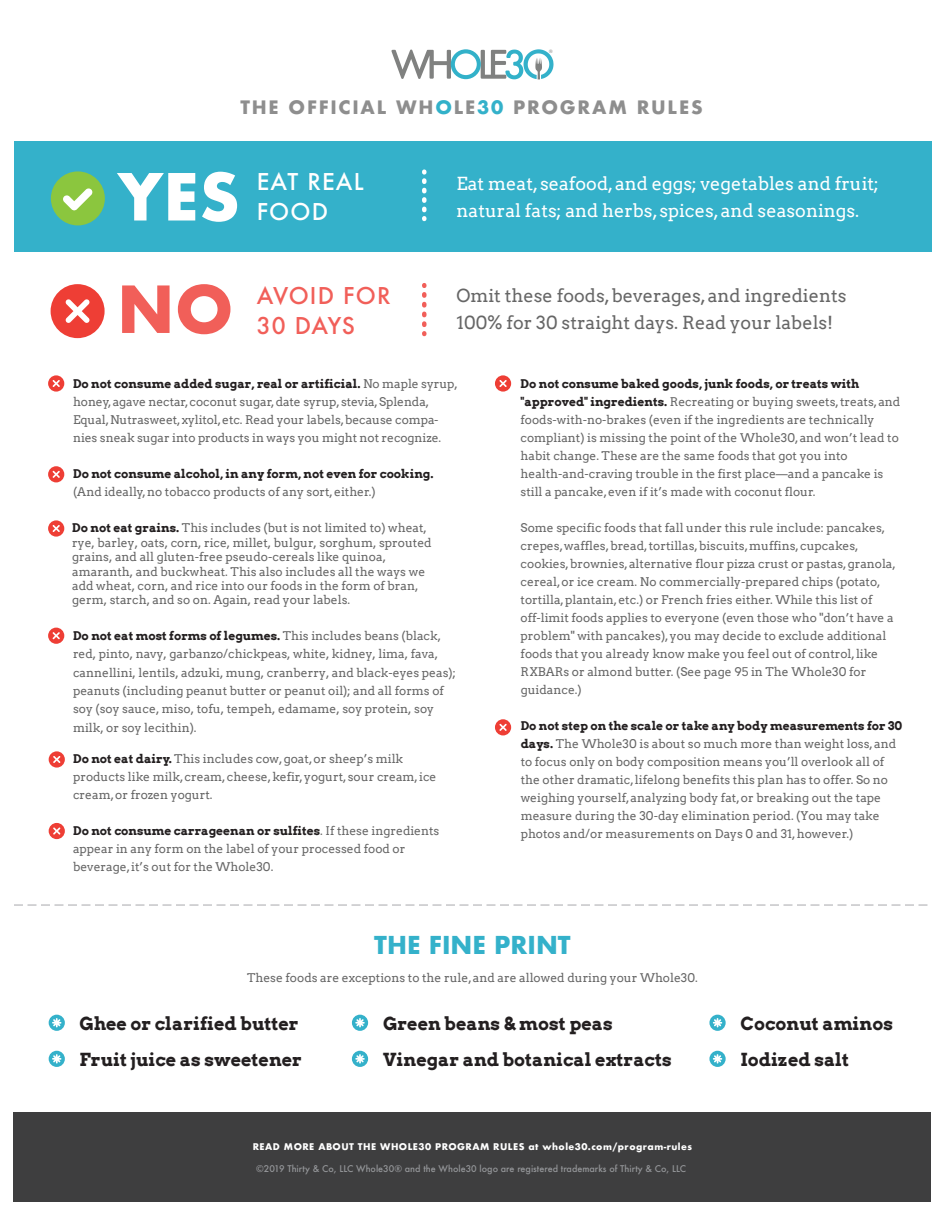
<style>
.page{position:relative;width:945px;height:1215px;background:#fff}
.page>*{position:absolute;margin:0;border:0;box-sizing:border-box;transform-origin:0 0}
.t1{font:700 63px "Futura";color:#fff}
.t2{font:700 63px "Futura";color:#f15f59}
.t3{font:700 24px "Futura";color:#34b1ca}
.t4{font:500 22.5px/30px "Futura";letter-spacing:.04em;color:#f15f59}
.t5{font:500 22.5px/30px "Futura";letter-spacing:.05em;color:#fff}
.t6{font:700 18px/36px "Arvo";color:#231f20}
.t7{font:18px/27px "Arvo";color:#fff}
.t8{font:18px/27px "Arvo";color:#666}
.t9{font:700 18px "Futura";letter-spacing:.1em;color:#8e8e8e}
.t10{font:12px/18px "Arvo";color:#666}
.t11{font:700 12px "Arvo";color:#231f20}
.t12{font:500 9px "Futura";color:#939598}
.t13{font:700 9px "Futura";letter-spacing:.05em;color:#fff}
.t14{font:4.5px "Century Gothic";color:#828281}
.s1{color:#32b1c9}
.s2{color:#34b1ca}
.s3{font-weight:700;color:#231f20}
</style>
<div class="page">
<div style="left:14px;top:1112px;width:918px;height:90px;background:#3e3e3f"></div>
<svg style="left:392px;top:49px;width:162px;height:30px"></svg>
<div style="left:14px;top:141px;width:918px;height:110px;background:#34b1ca"></div>
<svg style="left:422px;top:180px;width:5px;height:39px"></svg>
<svg style="left:51px;top:171px;width:54px;height:54px"></svg>
<svg style="left:422px;top:294px;width:5px;height:40px"></svg>
<svg style="left:51px;top:284px;width:54px;height:54px"></svg>
<svg style="left:495px;top:375px;width:16px;height:17px"></svg>
<svg style="left:495px;top:719px;width:16px;height:16px"></svg>
<svg style="left:48px;top:375px;width:16px;height:17px"></svg>
<svg style="left:49px;top:751px;width:16px;height:17px"></svg>
<svg style="left:49px;top:823px;width:16px;height:16px"></svg>
<svg style="left:48px;top:466px;width:16px;height:16px"></svg>
<svg style="left:48px;top:520px;width:16px;height:17px"></svg>
<svg style="left:48px;top:628px;width:16px;height:16px"></svg>
<svg style="left:14px;top:905px;width:914px;height:1px"></svg>
<svg style="left:49px;top:1015px;width:16px;height:16px"></svg>
<svg style="left:49px;top:1051px;width:16px;height:16px"></svg>
<svg style="left:352px;top:1015px;width:16px;height:16px"></svg>
<svg style="left:352px;top:1051px;width:16px;height:16px"></svg>
<svg style="left:709px;top:1015px;width:17px;height:16px"></svg>
<svg style="left:709px;top:1051px;width:17px;height:16px"></svg>
<p class="t14" style="left:549px;top:49px;width:5px">®</p>
<h3 class="t9" style="left:240px;top:95px;width:464px">THE OFFICIAL WH<span class="s1">O</span>LE<span class="s2">30</span> PROGRAM RULES</h3>
<h1 class="t1" style="left:118px;top:155px;width:124px">YES</h1>
<h3 class="t5" style="left:257px;top:166px;width:108px">EAT REAL<br>FOOD</h3>
<h3 class="t7" style="left:456px;top:170px;width:424px">Eat meat, seafood, and eggs; vegetables and fruit; natural fats; and herbs, spices, and seasonings.</h3>
<h1 class="t2" style="left:117px;top:268px;width:118px">NO</h1>
<h3 class="t4" style="left:257px;top:280px;width:135px">AVOID FOR<br>30 DAYS</h3>
<h3 class="t8" style="left:456px;top:282px;width:391px">Omit these foods, beverages, and ingredients<br>100% for 30 straight days. Read your labels!</h3>
<p class="t10" style="left:73px;top:375px;width:386px"><span class="s3">Do not consume added sugar, real or artificial.</span> No maple syrup, honey, agave nectar, coconut sugar, date syrup, stevia, Splenda, Equal, Nutrasweet, xylitol, etc. Read your labels, because compa&shy;nies sneak sugar into products in ways you might not recognize.</p>
<p class="t11" style="left:73px;top:467px;width:362px">Do not consume alcohol, in any form, not even for cooking.</p>
<p class="t10" style="left:73px;top:483px;width:304px">(And ideally, no tobacco products of any sort, either.)</p>
<p class="t10" style="left:72px;top:521px;width:361px;line-height:14.4px"><span class="s3">Do not eat grains.</span> This includes (but is not limited to) wheat, rye, barley, oats, corn, rice, millet, bulgur, sorghum, sprouted grains, and all gluten-free pseudo-cereals like quinoa, amaranth, and buckwheat. This also includes all the ways we add wheat, corn, and rice into our foods in the form of bran, germ, starch, and so on. Again, read your labels.</p>
<p class="t10" style="left:73px;top:627px;width:384px"><span class="s3">Do not eat most forms of legumes.</span> This includes beans (black, red, pinto, navy, garbanzo/chickpeas, white, kidney, lima, fava, cannellini, lentils, adzuki, mung, cranberry, and black-eyes peas); peanuts (including peanut butter or peanut oil); and all forms of soy (soy sauce, miso, tofu, tempeh, edamame, soy protein, soy milk, or soy lecithin).</p>
<p class="t10" style="left:73px;top:750px;width:365px"><span class="s3">Do not eat dairy.</span> This includes cow, goat, or sheep’s milk products like milk, cream, cheese, kefir, yogurt, sour cream, ice cream, or frozen yogurt.</p>
<p class="t10" style="left:73px;top:822px;width:368px"><span class="s3">Do not consume carrageenan or sulfites</span>. If these ingredients appear in any form on the label of your processed food or beverage, it’s out for the Whole30.</p>
<p class="t10" style="left:521px;top:375px;width:381px"><span class="s3">Do not consume baked goods, junk foods, or treats with "approved" ingredients.</span> Recreating or buying sweets, treats, and foods-with-no-brakes (even if the ingredients are technically compliant) is missing the point of the Whole30, and won’t lead to habit change. These are the same foods that got you into health-and-craving trouble in the first place—and a pancake is still a pancake, even if it’s made with coconut flour.</p>
<p class="t10" style="left:521px;top:519px;width:377px">Some specific foods that fall under this rule include: pancakes, crepes, waffles, bread, tortillas, biscuits, muffins, cupcakes, cookies, brownies, alternative flour pizza crust or pastas, granola, cereal, or ice cream. No commercially-prepared chips (potato, tortilla, plantain, etc.) or French fries either. While this list of off-limit foods applies to everyone (even those who "don’t have a problem" with pancakes), you may decide to exclude additional foods that you already know make you feel out of control, like RXBARs or almond butter. (See page 95 in The Whole30 for guidance.)</p>
<p class="t10" style="left:521px;top:717px;width:383px"><span class="s3">Do not step on the scale or take any body measurements for 30 days.</span> The Whole30 is about so much more than weight loss, and to focus only on body composition means you’ll overlook all of the other dramatic, lifelong benefits this plan has to offer. So no weighing yourself, analyzing body fat, or breaking out the tape measure during the 30-day elimination period. (You may take photos and/or measurements on Days 0 and 31, however.)</p>
<h2 class="t3" style="left:374px;top:929px;width:198px">THE FINE PRINT</h2>
<p class="t10" style="left:247px;top:969px;width:452px">These foods are exceptions to the rule, and are allowed during your Whole30.</p>
<h3 class="t6" style="left:80px;top:1006px;width:224px">Ghee or clarified butter<br>Fruit juice as sweetener</h3>
<h3 class="t6" style="left:383px;top:1006px;width:290px">Green beans &amp; most peas<br>Vinegar and botanical extracts</h3>
<h3 class="t6" style="left:741px;top:1006px;width:154px">Coconut aminos<br>Iodized salt</h3>
<p class="t13" style="left:253px;top:1140px;width:441px">READ MORE ABOUT THE WHOLE30 PROGRAM RULES at whole30.com/program-rules</p>
<p class="t12" style="left:256px;top:1163px;width:432px">©2019 Thirty &amp; Co, LLC Whole30® and the Whole30 logo are registered trademarks of Thirty &amp; Co, LLC</p>
</div>
